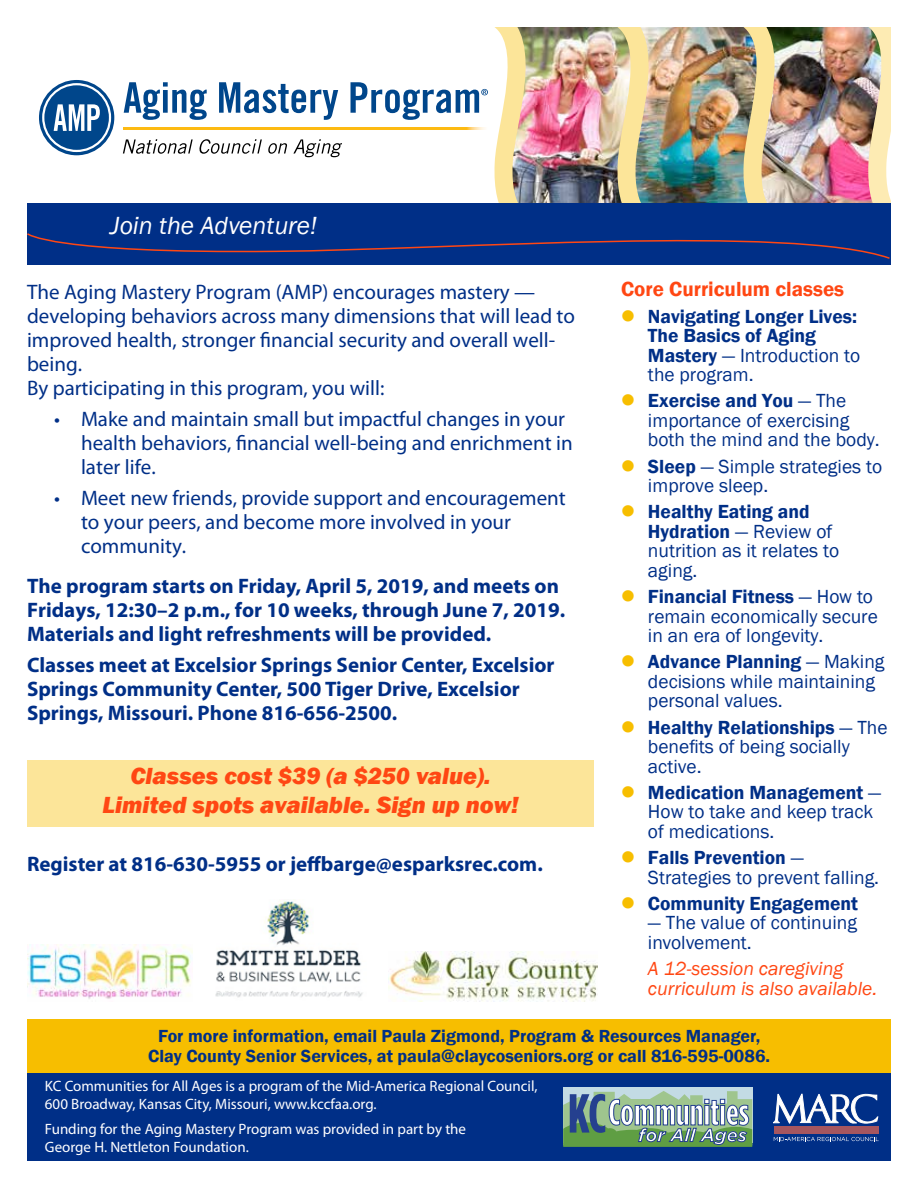
<style>
.page{position:relative;width:918px;height:1188px;background:#fff}
.page>*{position:absolute;margin:0;border:0;box-sizing:border-box;transform-origin:0 0}
.t1{font:italic 25.5px "Franklin Gothic";color:#fff}
.t2{font:italic 800 24px/28.5px "Franklin Gothic";color:#ff4713;text-align:center}
.t3{font:21px/24px "Myriad Pro";color:#002f87}
.t4{font:700 21px/24px "Myriad Pro";color:#002f87}
.t5{font:600 21px "Franklin Gothic";color:#ff4713}
.t6{font:19.5px/19.5px "Franklin Gothic";color:#002f87}
.t7{font:600 19.5px/19.5px "Franklin Gothic";color:#002f87}
.t8{font:italic 19.5px/19.5px "Franklin Gothic";color:#ff4713}
.t9{font:600 18px/19.5px "Franklin Gothic";color:#002f87;text-align:center}
.t10{font:15px/18px "Myriad Pro";color:#fff}
.s1{font-weight:400}
.s2{font-weight:600}
</style>
<div class="page">
<div style="left:27px;top:1065px;width:864px;height:96px;background:#002f87"></div>
<div style="left:27px;top:203px;width:864px;height:62px;background:#002f87"></div>
<img style="left:27px;top:27px;width:864px;height:232px">
<div style="left:563px;top:1087px;width:189px;height:55px;background:#c3dbe4"></div>
<svg style="left:563px;top:1091px;width:189px;height:56px;background:#86a996"></svg>
<svg style="left:774px;top:1137px;width:105px;height:4px"></svg>
<div style="left:774px;top:1126px;width:105px;height:8px;background:#a5565f"></div>
<svg style="left:773px;top:1094px;width:105px;height:30px"></svg>
<div style="left:27px;top:1019px;width:864px;height:54px;background:#f7be00"></div>
<div style="left:27px;top:760px;width:567px;height:67px;background:#fce599"></div>
<img style="left:389px;top:952px;width:208px;height:49px">
<img style="left:215px;top:900px;width:148px;height:98px">
<img style="left:27px;top:944px;width:166px;height:55px">
<h1 class="t1" style="left:110px;top:209px;width:208px">Join the Adventure!</h1>
<p class="t3" style="left:27px;top:280px;width:550px">The Aging Mastery Program (AMP) encourages mastery — developing behaviors across many dimensions that will lead to improved health, stronger financial security and overall well&shy;being.<br>By participating in this program, you will:</p>
<p class="t3" style="left:81px;top:406px;width:493px;text-indent:-27px">• Make and maintain small but impactful changes in your health behaviors, financial well-being and enrichment in later life.</p>
<p class="t3" style="left:81px;top:485px;width:486px;text-indent:-27px">• Meet new friends, provide support and encouragement to your peers, and become more involved in your community.</p>
<p class="t4" style="left:27px;top:574px;width:540px">The program starts on Friday, April 5, 2019, and meets on<br>Fridays, 12:30–2 p.m., for 10 weeks, through June 7, 2019.<br>Materials and light refreshments will be provided.</p>
<p class="t4" style="left:27px;top:652px;width:529px">Classes meet at Excelsior Springs Senior Center, Excelsior<br>Springs Community Center, 500 Tiger Drive, Excelsior<br>Springs, Missouri. Phone 816-656-2500.</p>
<p class="t2" style="left:102px;top:762px;width:418px">Classes cost $39 (a $250 value).<br>Limited spots available. Sign up now!</p>
<p class="t4" style="left:27px;top:851px;width:517px">Register at 816-630-5955 or jeffbarge@esparksrec.com.</p>
<p class="t5" style="left:621px;top:277px;width:225px">Core Curriculum classes</p>
<p class="t7" style="left:648px;top:307px;width:214px">Navigating Longer Lives:<br>The Basics of Aging<br>Mastery <span class="s1">— Introduction to the program.</span></p>
<p class="t6" style="left:648px;top:392px;width:233px"><span class="s2">Exercise and You</span> — The importance of exercising both the mind and the body.</p>
<p class="t6" style="left:648px;top:457px;width:236px"><span class="s2">Sleep</span> — Simple strategies to improve sleep.</p>
<p class="t6" style="left:648px;top:503px;width:193px"><span class="s2">Healthy Eating and<br>Hydration</span> — Review of nutrition as it relates to aging.</p>
<p class="t6" style="left:648px;top:587px;width:231px"><span class="s2">Financial Fitness</span> — How to remain economically secure in an era of longevity.</p>
<p class="t6" style="left:648px;top:653px;width:238px"><span class="s2">Advance Planning</span> — Making decisions while maintaining personal values.</p>
<p class="t6" style="left:648px;top:718px;width:241px"><span class="s2">Healthy Relationships</span> — The benefits of being socially active.</p>
<p class="t6" style="left:648px;top:783px;width:235px"><span class="s2">Medication Management</span> —<br>How to take and keep track of medications.</p>
<p class="t6" style="left:648px;top:848px;width:233px"><span class="s2">Falls Prevention</span> —<br>Strategies to prevent falling.</p>
<p class="t7" style="left:648px;top:894px;width:212px">Community Engagement</p>
<p class="t6" style="left:648px;top:914px;width:210px">— The value of continuing involvement.</p>
<p class="t8" style="left:648px;top:959px;width:231px">A 12-session caregiving curriculum is also available.</p>
<p class="t9" style="left:148px;top:1027px;width:623px">For more information, email Paula Zigmond, Program &amp; Resources Manager,<br>Clay County Senior Services, at paula@claycoseniors.org or call 816-595-0086.</p>
<p class="t10" style="left:45px;top:1077px;width:494px">KC Communities for All Ages is a program of the Mid-America Regional Council,<br>600 Broadway, Kansas City, Missouri, www.kccfaa.org.</p>
<p class="t10" style="left:45px;top:1119px;width:423px">Funding for the Aging Mastery Program was provided in part by the<br>George H. Nettleton Foundation.</p>
</div>
